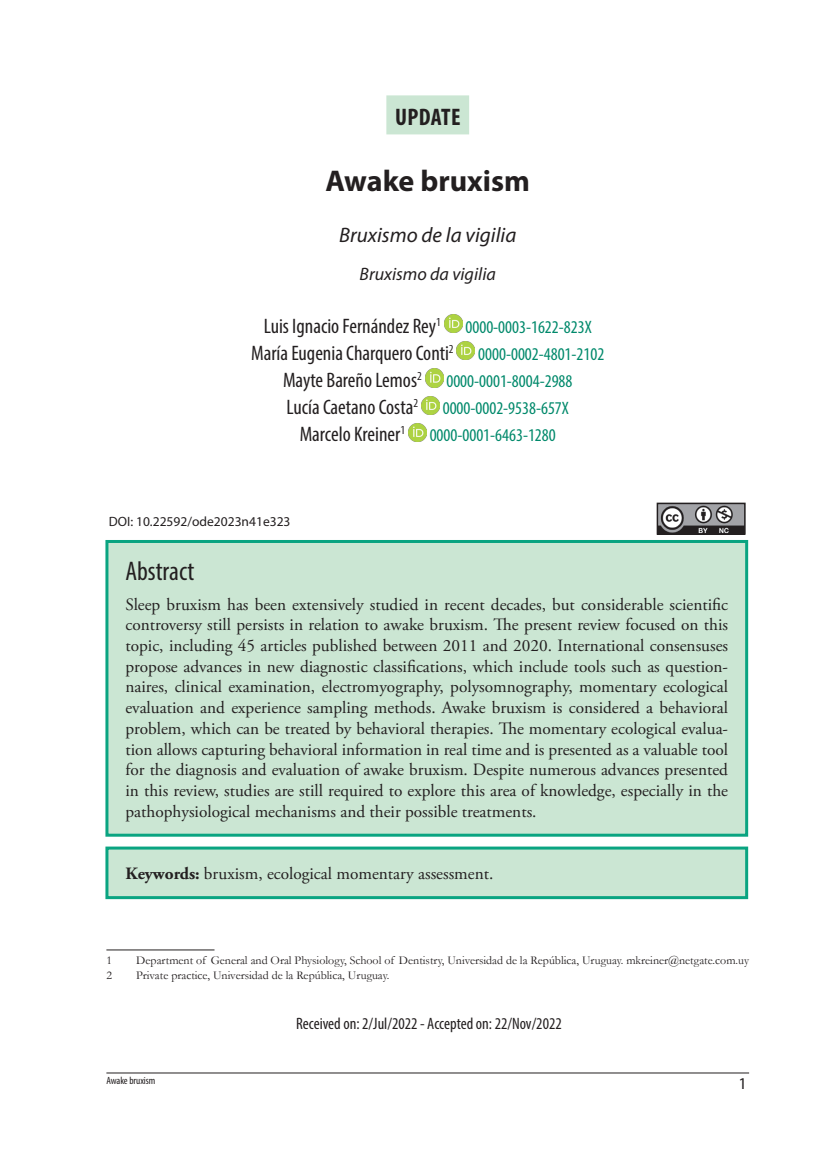
<style>
.page{position:relative;width:830px;height:1149px;background:#fff}
.page>*{position:absolute;margin:0;border:0;box-sizing:border-box;transform-origin:0 0}
._003_titulos{font:700 30px "Myriad Pro";color:#231f20}
._002_sub_titulos{font:condensed 27px "Myriad Pro";color:#231f20}
.SECCION{font:700 condensed 24px "Myriad Pro";letter-spacing:.02em;color:#231f20}
._000_autores{font:condensed 21px "Myriad Pro";color:#231f20}
.titulos_ingles{font:italic 21px "Myriad Pro";color:#231f20}
._000_autores-2{font:condensed 18px "Myriad Pro";color:#00896b}
.titulos_portugues{font:italic 18px "Myriad Pro";color:#231f20}
._001_texto_ingles{font:17.25px/20.7px "Adobe Garamond Pro";color:#231f20;text-align:justify}
.recibido_aceptado{font:condensed 16.5px "Myriad Pro";color:#231f20}
.t1{font:16.5px "Myriad Pro";color:#231f20}
.doi{font:13.5px "Myriad Pro";color:#231f20}
.pies{font:12px "Garamond";color:#231f20}
.t2{font:condensed 10.5px "Myriad Pro";color:#231f20}
.s1{font-weight:700}
</style>
<div class="page">
<hr style="left:106px;top:1072px;width:642px;height:1px;background:#231f20">
<div style="left:386px;top:95px;width:83px;height:39px;background:#cbe6d3"></div>
<img style="left:444px;top:315px;width:18px;height:18px">
<img style="left:457px;top:342px;width:18px;height:18px">
<img style="left:425px;top:369px;width:18px;height:18px">
<img style="left:421px;top:396px;width:18px;height:18px">
<img style="left:408px;top:423px;width:18px;height:18px">
<hr style="left:106px;top:949px;width:108px;height:1px;background:#231f20">
<div style="left:107px;top:541px;width:639px;height:293px;background:#cbe6d3"></div>
<div style="left:105px;top:540px;width:642px;height:296px;border:3px solid #0aa481"></div>
<div style="left:107px;top:847px;width:639px;height:50px;background:#cbe6d3"></div>
<div style="left:105px;top:846px;width:642px;height:52px;border:3px solid #0aa481"></div>
<img style="left:659px;top:505px;width:83px;height:26px">
<div style="left:656px;top:502px;width:89px;height:32px;border:2px solid #231f20"></div>
<p class="SECCION" style="left:395px;top:102px;width:67px">UPDATE</p>
<p class="_003_titulos" style="left:325px;top:161px;width:206px">Awake bruxism</p>
<p class="titulos_ingles" style="left:339px;top:222px;width:178px">Bruxismo de la vigilia</p>
<p class="titulos_portugues" style="left:359px;top:263px;width:138px">Bruxismo da vigilia</p>
<p class="_000_autores" style="left:264px;top:313px;width:178px">Luis Ignacio Fernández Rey<sup>1</sup></p>
<p class="_000_autores-2" style="left:465px;top:316px;width:128px">0000-0003-1622-823X</p>
<p class="_000_autores" style="left:251px;top:340px;width:204px">María Eugenia Charquero Conti<sup>2</sup></p>
<p class="_000_autores-2" style="left:478px;top:343px;width:127px">0000-0002-4801-2102</p>
<p class="_000_autores" style="left:283px;top:367px;width:140px">Mayte Bareño Lemos<sup>2</sup></p>
<p class="_000_autores-2" style="left:446px;top:370px;width:127px">0000-0001-8004-2988</p>
<p class="_000_autores" style="left:286px;top:394px;width:133px">Lucía Caetano Costa<sup>2</sup></p>
<p class="_000_autores-2" style="left:442px;top:397px;width:128px">0000-0002-9538-657X</p>
<p class="_000_autores" style="left:299px;top:421px;width:107px">Marcelo Kreiner<sup>1</sup></p>
<p class="_000_autores-2" style="left:429px;top:424px;width:127px">0000-0001-6463-1280</p>
<p class="doi" style="left:109px;top:513px;width:183px">DOI: 10.22592/ode2023n41e323</p>
<p class="_002_sub_titulos" style="left:125px;top:555px;width:70px">Abstract</p>
<p class="_001_texto_ingles" style="left:125px;top:594px;width:604px">Sleep bruxism has been extensively studied in recent decades, but considerable scientific controversy still persists in relation to awake bruxism. The present review focused on this topic, including 45 articles published between 2011 and 2020. International consensuses propose advances in new diagnostic classifications, which include tools such as question&shy;naires, clinical examination, electromyography, polysomnography, momentary ecological evaluation and experience sampling methods. Awake bruxism is considered a behavioral problem, which can be treated by behavioral therapies. The momentary ecological evalua&shy;tion allows capturing behavioral information in real time and is presented as a valuable tool for the diagnosis and evaluation of awake bruxism. Despite numerous advances presented in this review, studies are still required to explore this area of knowledge, especially in the pathophysiological mechanisms and their possible treatments.</p>
<p class="_001_texto_ingles" style="left:125px;top:863px;width:369px"><span class="s1">Keywords:</span> bruxism, ecological momentary assessment.</p>
<p class="pies" style="left:106px;top:952px;width:7px">1</p>
<p class="pies" style="left:136px;top:952px;width:614px">Department of General and Oral Physiology, School of Dentistry, Universidad de la República, Uruguay. mkreiner@netgate.com.uy</p>
<p class="pies" style="left:106px;top:966px;width:7px">2</p>
<p class="pies" style="left:136px;top:966px;width:254px">Private practice, Universidad de la República, Uruguay.</p>
<p class="t2" style="left:106px;top:1073px;width:50px">Awake bruxism</p>
<p class="recibido_aceptado" style="left:296px;top:1013px;width:267px">Received on: 2/Jul/2022 - Accepted on: 22/Nov/2022</p>
<p class="t1" style="left:738px;top:1073px;width:10px">1</p>
</div>
